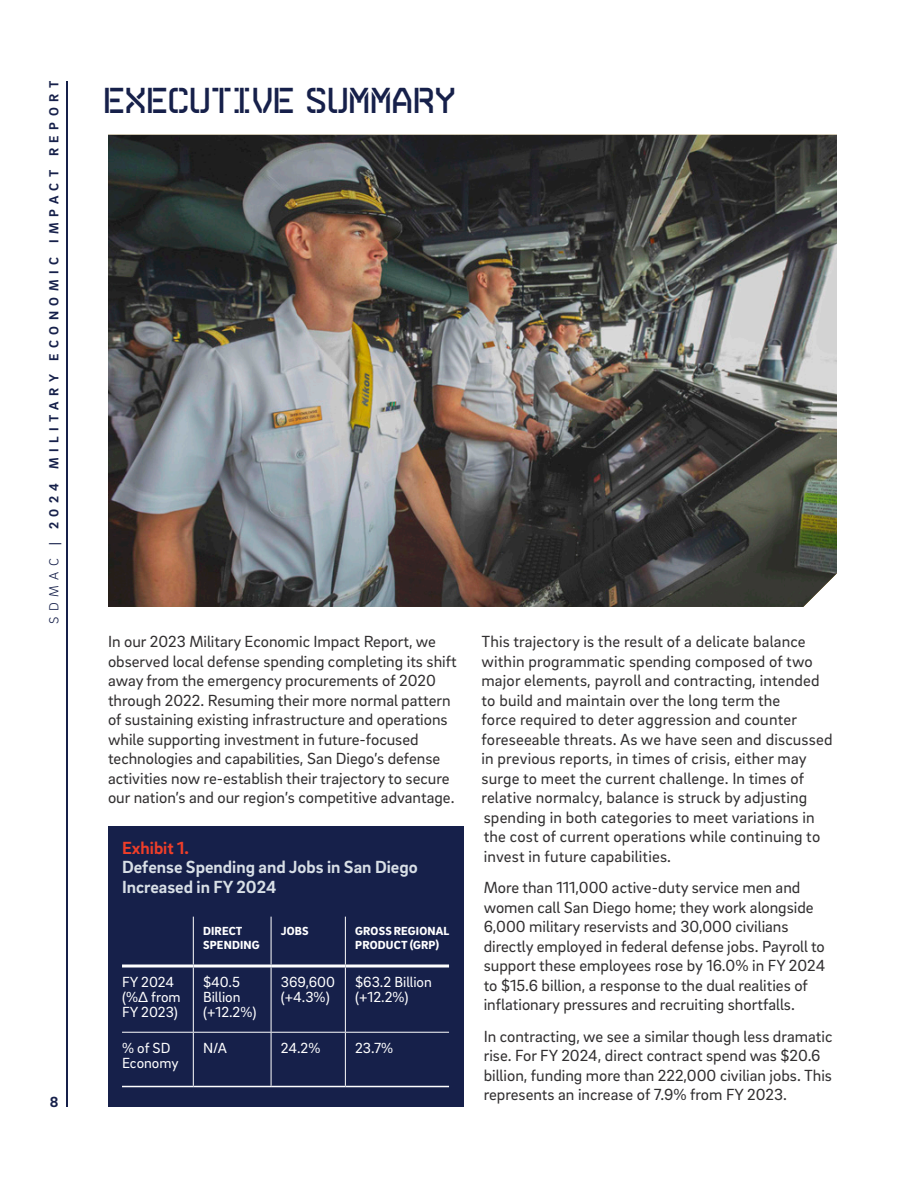
<style>
.page{position:relative;width:918px;height:1188px;background:#fff}
.page>*{position:absolute;margin:0;border:0;box-sizing:border-box;transform-origin:0 0}
.Section_Title{font:36px "Arame Mono Stencil";letter-spacing:-.005em;color:#16204a}
.Middle_heading{font:700 18px/19.5px "Brix Sans";color:#d8dfe6}
.Body{font:16.5px/19.5px "Brix Sans";color:#312f30}
.Middle_heading-2{font:15px/15px "Brix Sans";color:#fff}
.t1{font:700 15px "Brix Sans";color:#16204a}
.t2{font:700 13.5px "Brix Sans";letter-spacing:.415em;color:#16204a}
.Middle_heading-3{font:900 12px/14.4px "Brix Sans";letter-spacing:.015em;color:#fff}
.s1{font-weight:300}
.s2{color:#ef3e29}
</style>
<div class="page">
<div style="left:108px;top:826px;width:356px;height:281px;background:#16204a"></div>
<hr style="left:193px;top:917px;width:1px;height:48px;background:#fff">
<hr style="left:271px;top:917px;width:1px;height:48px;background:#fff">
<hr style="left:345px;top:917px;width:1px;height:48px;background:#fff">
<hr style="left:193px;top:968px;width:1px;height:64px;background:#fff">
<hr style="left:271px;top:968px;width:1px;height:64px;background:#fff">
<hr style="left:345px;top:968px;width:1px;height:64px;background:#fff">
<hr style="left:122px;top:1032px;width:71px;height:1px;background:#fff">
<hr style="left:193px;top:1032px;width:78px;height:1px;background:#fff">
<hr style="left:193px;top:1033px;width:1px;height:53px;background:#fff">
<hr style="left:271px;top:1032px;width:74px;height:1px;background:#fff">
<hr style="left:271px;top:1033px;width:1px;height:53px;background:#fff">
<hr style="left:345px;top:1032px;width:104px;height:1px;background:#fff">
<hr style="left:345px;top:1033px;width:1px;height:53px;background:#fff">
<hr style="left:122px;top:965px;width:71px;height:3px;background:#fff">
<hr style="left:193px;top:965px;width:78px;height:3px;background:#fff">
<hr style="left:271px;top:965px;width:74px;height:3px;background:#fff">
<hr style="left:345px;top:965px;width:104px;height:3px;background:#fff">
<hr style="left:122px;top:1086px;width:71px;height:1px;background:#fff">
<hr style="left:193px;top:1086px;width:78px;height:1px;background:#fff">
<hr style="left:271px;top:1086px;width:74px;height:1px;background:#fff">
<hr style="left:345px;top:1086px;width:104px;height:1px;background:#fff">
<img style="left:108px;top:135px;width:729px;height:472px">
<hr style="left:66px;top:81px;width:2px;height:1026px;background:#16204a">
<p class="t2" style="left:45px;top:624px;width:544px;rotate:-90deg"><span class="s1">SDMAC</span> | 2024 MILITARY ECONOMIC IMPACT REPORT</p>
<p class="t1" style="left:50px;top:1092px;width:10px">8</p>
<p class="Section_Title" style="left:104px;top:77px;width:354px">EXECUTIVE SUMMARY</p>
<p class="Body" style="left:108px;top:631px;width:350px">In our 2023 Military Economic Impact Report, we observed local defense spending completing its shift away from the emergency procurements of 2020 through 2022. Resuming their more normal pattern of sustaining existing infrastructure and operations while supporting investment in future-focused technologies and capabilities, San Diego’s defense activities now re-establish their trajectory to secure our nation’s and our region’s competitive advantage.</p>
<p class="Body" style="left:481px;top:631px;width:353px">This trajectory is the result of a delicate balance within programmatic spending composed of two major elements, payroll and contracting, intended to build and maintain over the long term the<br>force required to deter aggression and counter foreseeable threats. As we have seen and discussed in previous reports, in times of crisis, either may surge to meet the current challenge. In times of relative normalcy, balance is struck by adjusting spending in both categories to meet variations in the cost of current operations while continuing to invest in future capabilities.</p>
<p class="Body" style="left:484px;top:877px;width:343px">More than 111,000 active-duty service men and women call San Diego home; they work alongside 6,000 military reservists and 30,000 civilians directly employed in federal defense jobs. Payroll to support these employees rose by 16.0% in FY 2024 to $15.6 billion, a response to the dual realities of inflationary pressures and recruiting shortfalls.</p>
<p class="Body" style="left:484px;top:1026px;width:350px">In contracting, we see a similar though less dramatic rise. For FY 2024, direct contract spend was $20.6 billion, funding more than 222,000 civilian jobs. This represents an increase of 7.9% from FY 2023.</p>
<p class="Middle_heading" style="left:122px;top:837px;width:297px"><span class="s2">Exhibit 1.<br></span>Defense Spending and Jobs in San Diego<br>Increased in FY 2024</p>
<p class="Middle_heading-3" style="left:203px;top:923px;width:58px">DIRECT<br>SPENDING</p>
<p class="Middle_heading-3" style="left:281px;top:923px;width:29px">JOBS</p>
<p class="Middle_heading-3" style="left:355px;top:923px;width:96px">GROSS REGIONAL<br>PRODUCT (GRP)</p>
<p class="Middle_heading-2" style="left:122px;top:973px;width:54px">FY 2024</p>
<p class="Middle_heading-2" style="left:122px;top:988px;width:60px">(%Δ from<br>FY 2023)</p>
<p class="Middle_heading-2" style="left:203px;top:973px;width:55px">$40.5<br>Billion (+12.2%)</p>
<p class="Middle_heading-2" style="left:281px;top:973px;width:56px">369,600 (+4.3%)</p>
<p class="Middle_heading-2" style="left:355px;top:973px;width:78px">$63.2 Billion (+12.2%)</p>
<p class="Middle_heading-2" style="left:122px;top:1040px;width:58px">% of SD<br>Economy</p>
<p class="Middle_heading-2" style="left:203px;top:1040px;width:26px">N/A</p>
<p class="Middle_heading-2" style="left:281px;top:1040px;width:41px">24.2%</p>
<p class="Middle_heading-2" style="left:355px;top:1040px;width:40px">23.7%</p>
</div>
